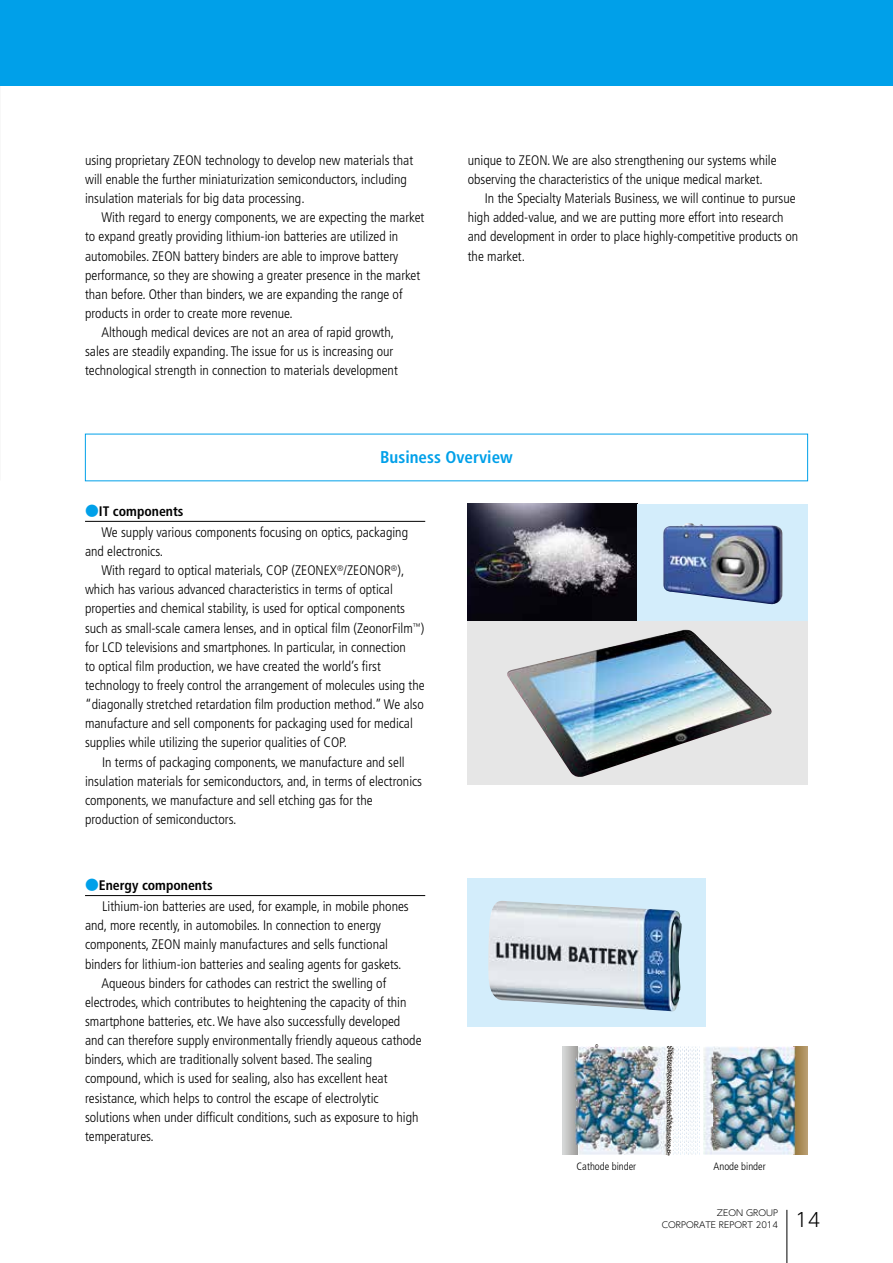
<style>
.page{position:relative;width:893px;height:1263px;background:#fff}
.page>*{position:absolute;margin:0;border:0;box-sizing:border-box;transform-origin:0 0}
.t1{font:300 19.2px "UD Shin Go Pro";color:#000}
.t2{font:700 condensed 16.95px "Frutiger";color:#00a0e9}
.t3{font:300 condensed 13.8px/19.2px "Frutiger";color:#000}
.t4{font:300 condensed 10.65px "Frutiger";color:#000}
.t5{font:300 8.55px/11.7px "UD Shin Go Pro";color:#000;text-align:right}
.s1{font-family:"UD Shin Go Pro";font-weight:500;font-stretch:normal;color:#00a0e9}
.s2{font-weight:700}
</style>
<div class="page">
<hr style="left:787px;top:1210px;width:1px;height:53px;background:#000">
<img style="left:468px;top:504px;width:170px;height:117px">
<div style="left:468px;top:621px;width:340px;height:163px;background:#e6e6e6"></div>
<img style="left:507px;top:630px;width:265px;height:147px">
<div style="left:638px;top:504px;width:170px;height:117px;background:#d3edfb"></div>
<img style="left:663px;top:523px;width:120px;height:82px">
<div style="left:468px;top:878px;width:238px;height:149px;background:#d3edfb"></div>
<img style="left:488px;top:901px;width:194px;height:111px">
<svg style="left:563px;top:1046px;width:11px;height:109px"></svg>
<svg style="left:796px;top:1046px;width:12px;height:109px"></svg>
<img style="left:574px;top:1046px;width:222px;height:109px">
<hr style="left:85px;top:521px;width:340px;height:1px;background:#000">
<hr style="left:85px;top:895px;width:340px;height:1px;background:#000">
<div style="left:0;top:0;width:893px;height:85px;background:#00a0e9"></div>
<p class="t3" style="left:85px;top:151px;width:330px">using proprietary ZEON technology to develop new materials that will enable the further miniaturization semiconductors, including insulation materials for big data processing.</p>
<p class="t3" style="left:101px;top:208px;width:324px">With regard to energy components, we are expecting the market</p>
<p class="t3" style="left:85px;top:227px;width:315px">to expand greatly providing lithium-ion batteries are utilized in</p>
<p class="t3" style="left:85px;top:246px;width:315px">automobiles. ZEON battery binders are able to improve battery</p>
<p class="t3" style="left:85px;top:265px;width:337px">performance, so they are showing a greater presence in the market</p>
<p class="t3" style="left:85px;top:285px;width:319px">than before. Other than binders, we are expanding the range of</p>
<p class="t3" style="left:85px;top:304px;width:209px">products in order to create more revenue.</p>
<p class="t3" style="left:101px;top:323px;width:294px">Although medical devices are not an area of rapid growth,</p>
<p class="t3" style="left:85px;top:342px;width:310px">sales are steadily expanding. The issue for us is increasing our</p>
<p class="t3" style="left:85px;top:361px;width:314px">technological strength in connection to materials development</p>
<p class="t3" style="left:468px;top:151px;width:310px">unique to ZEON. We are also strengthening our systems while observing the characteristics of the unique medical market.</p>
<p class="t3" style="left:468px;top:189px;width:332px;text-indent:17px">In the Specialty Materials Business, we will continue to pursue high added-value, and we are putting more effort into research and development in order to place highly-competitive products on the market.</p>
<p class="t2" style="left:380px;top:447px;width:134px">Business Overview</p>
<p class="t3" style="left:101px;top:500px;width:308px;line-height:21.3px;text-indent:-16px"><span class="s1">●</span><span class="s2">IT components<br></span>We supply various components focusing on optics, packaging</p>
<p class="t3" style="left:85px;top:542px;width:80px">and electronics.</p>
<p class="t3" style="left:101px;top:561px;width:304px">With regard to optical materials, COP (ZEONEX<sup>®</sup>/ZEONOR<sup>®</sup>),</p>
<p class="t3" style="left:85px;top:580px;width:309px">which has various advanced characteristics in terms of optical</p>
<p class="t3" style="left:85px;top:599px;width:322px">properties and chemical stability, is used for optical components</p>
<p class="t3" style="left:85px;top:618px;width:341px">such as small-scale camera lenses, and in optical film (ZeonorFilm<sup>™</sup>)</p>
<p class="t3" style="left:85px;top:637px;width:322px">for LCD televisions and smartphones. In particular, in connection</p>
<p class="t3" style="left:85px;top:657px;width:297px">to optical film production, we have created the world’s first</p>
<p class="t3" style="left:85px;top:676px;width:341px">technology to freely control the arrangement of molecules using the</p>
<p class="t3" style="left:85px;top:695px;width:340px">“diagonally stretched retardation film production method.” We also</p>
<p class="t3" style="left:85px;top:714px;width:329px">manufacture and sell components for packaging used for medical</p>
<p class="t3" style="left:85px;top:733px;width:264px">supplies while utilizing the superior qualities of COP.</p>
<p class="t3" style="left:102px;top:752px;width:304px">In terms of packaging components, we manufacture and sell</p>
<p class="t3" style="left:85px;top:771px;width:339px">insulation materials for semiconductors, and, in terms of electronics</p>
<p class="t3" style="left:85px;top:791px;width:289px">components, we manufacture and sell etching gas for the</p>
<p class="t3" style="left:85px;top:810px;width:153px">production of semiconductors.</p>
<p class="t3" style="left:102px;top:875px;width:308px;line-height:21.3px;text-indent:-17px"><span class="s1">●</span><span class="s2">Energy components<br></span>Lithium-ion batteries are used, for example, in mobile phones</p>
<p class="t3" style="left:85px;top:916px;width:297px">and, more recently, in automobiles. In connection to energy</p>
<p class="t3" style="left:85px;top:935px;width:305px">components, ZEON mainly manufactures and sells functional</p>
<p class="t3" style="left:85px;top:954px;width:318px">binders for lithium-ion batteries and sealing agents for gaskets.</p>
<p class="t3" style="left:101px;top:973px;width:286px">Aqueous binders for cathodes can restrict the swelling of</p>
<p class="t3" style="left:85px;top:993px;width:323px">electrodes, which contributes to heightening the capacity of thin</p>
<p class="t3" style="left:85px;top:1012px;width:317px">smartphone batteries, etc. We have also successfully developed</p>
<p class="t3" style="left:85px;top:1031px;width:338px">and can therefore supply environmentally friendly aqueous cathode</p>
<p class="t3" style="left:85px;top:1050px;width:289px">binders, which are traditionally solvent based. The sealing</p>
<p class="t3" style="left:85px;top:1069px;width:304px">compound, which is used for sealing, also has excellent heat</p>
<p class="t3" style="left:85px;top:1088px;width:295px">resistance, which helps to control the escape of electrolytic</p>
<p class="t3" style="left:85px;top:1107px;width:335px">solutions when under difficult conditions, such as exposure to high</p>
<p class="t3" style="left:85px;top:1126px;width:70px">temperatures.</p>
<p class="t4" style="left:577px;top:1160px;width:61px">Cathode binder</p>
<p class="t4" style="left:713px;top:1160px;width:54px">Anode binder</p>
<p class="t5" style="left:662px;top:1207px;width:118px">ZEON GROUP<br>CORPORATE REPORT 2014</p>
<h1 class="t1" style="left:795px;top:1204px;width:27px">14</h1>
</div>
